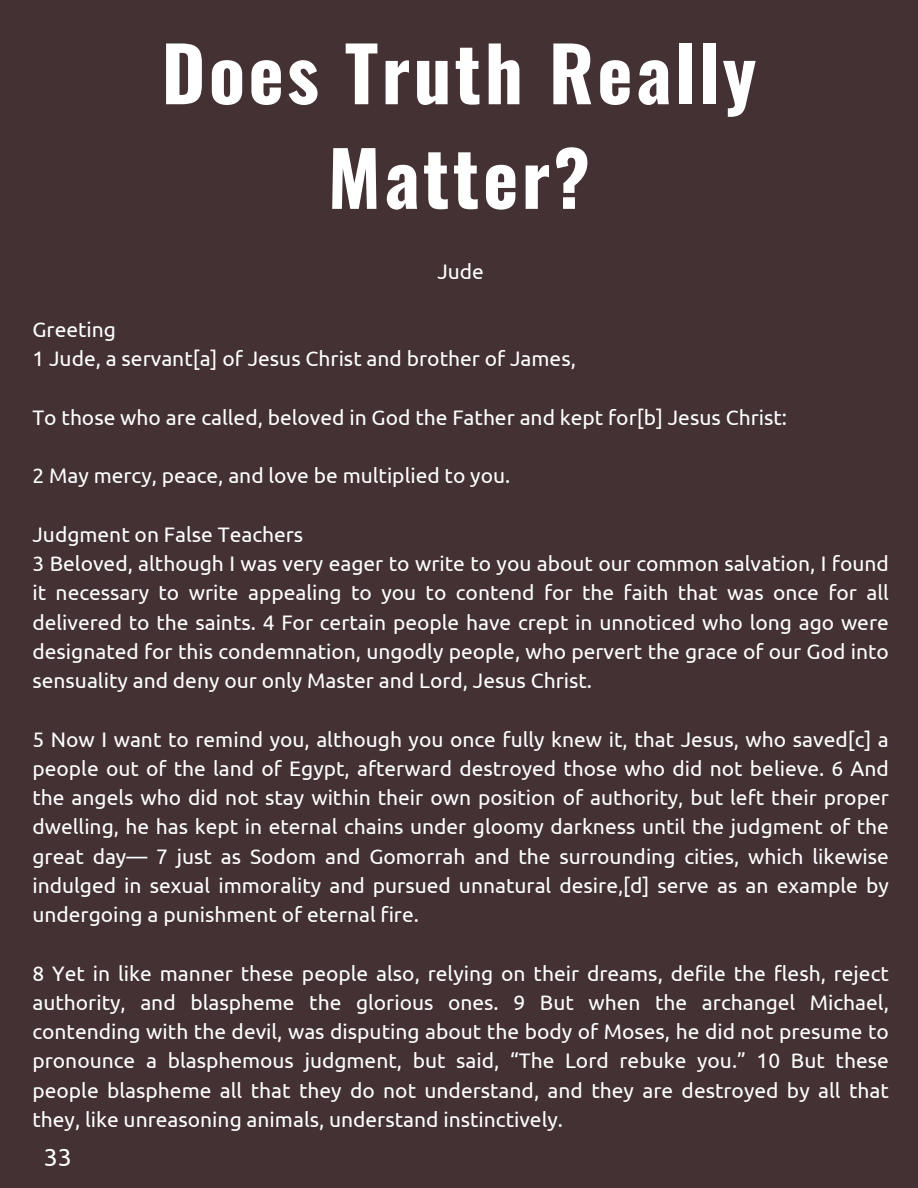
<style>
.page{position:relative;width:918px;height:1188px;background:#433134}
.page>*{position:absolute;margin:0;border:0;box-sizing:border-box;transform-origin:0 0}
.t1{font:700 75px/104.7px "Oswald";letter-spacing:.045em;color:#fff;text-align:center}
.t2{font:24.9px "Ubuntu";color:#fff}
.t3{font:21px/29.2px "Ubuntu";color:#fff;text-align:justify}
</style>
<div class="page">
<p class="t1" style="left:162px;top:18px;width:596px">Does Truth Really<br>Matter?</p>
<p class="t3" style="left:437px;top:256px;width:48px">Jude</p>
<p class="t3" style="left:32px;top:315px;width:85px">Greeting</p>
<p class="t3" style="left:32px;top:344px;width:545px">1 Jude, a servant[a] of Jesus Christ and brother of James,</p>
<p class="t3" style="left:32px;top:402px;width:756px">To those who are called, beloved in God the Father and kept for[b] Jesus Christ:</p>
<p class="t3" style="left:32px;top:461px;width:479px">2 May mercy, peace, and love be multiplied to you.</p>
<p class="t3" style="left:32px;top:519px;width:272px">Judgment on False Teachers</p>
<p class="t3" style="left:32px;top:549px;width:858px">3 Beloved, although I was very eager to write to you about our common salvation, I found it necessary to write appealing to you to contend for the faith that was once for all delivered to the saints. 4 For certain people have crept in unnoticed who long ago were designated for this condemnation, ungodly people, who pervert the grace of our God into sensuality and deny our only Master and Lord, Jesus Christ.</p>
<p class="t3" style="left:32px;top:724px;width:858px">5 Now I want to remind you, although you once fully knew it, that Jesus, who saved[c] a people out of the land of Egypt, afterward destroyed those who did not believe. 6 And the angels who did not stay within their own position of authority, but left their proper dwelling, he has kept in eternal chains under gloomy darkness until the judgment of the great day— 7 just as Sodom and Gomorrah and the surrounding cities, which likewise indulged in sexual immorality and pursued unnatural desire,[d] serve as an example by undergoing a punishment of eternal fire.</p>
<p class="t3" style="left:32px;top:958px;width:858px">8 Yet in like manner these people also, relying on their dreams, defile the flesh, reject authority, and blaspheme the glorious ones. 9 But when the archangel Michael, contending with the devil, was disputing about the body of Moses, he did not presume to pronounce a blasphemous judgment, but said, “The Lord rebuke you.” 10 But these people blaspheme all that they do not understand, and they are destroyed by all that they, like unreasoning animals, understand instinctively.</p>
<p class="t2" style="left:44px;top:1143px;width:30px">33</p>
</div>
